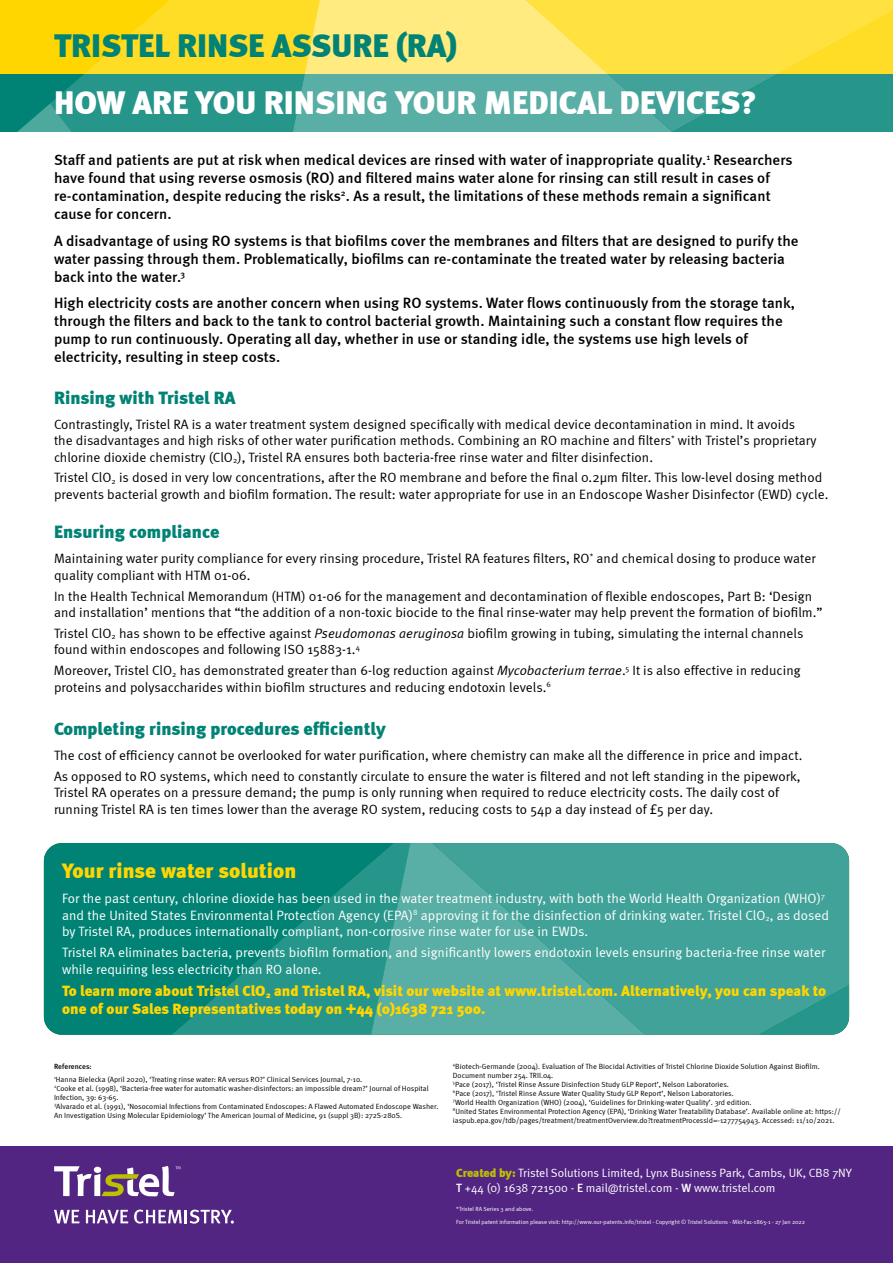
<style>
.page{position:relative;width:893px;height:1263px;background:#fff}
.page>*{position:absolute;margin:0;border:0;box-sizing:border-box;transform-origin:0 0}
.t1{font:900 33px "Meta";color:#fff}
.t2{font:900 33px "Meta";color:#008375}
.t3{font:900 21px "Meta";letter-spacing:.005em;color:#ffd600}
.t4{font:900 18px "Meta";letter-spacing:.005em;color:#008375}
.t5{font:500 15px/18px "Meta";letter-spacing:.005em;color:#000}
.t6{font:900 15px/18px "Meta";letter-spacing:.005em;color:#ffd600}
.t7{font:13.5px/16.5px "Meta Normal";letter-spacing:.005em;color:#000}
.t8{font:13.5px/16.5px "Meta Normal";letter-spacing:.005em;color:#fff}
.t9{font:12px/15px "Meta Normal";color:#fff}
.t10{font:7.5px/9px "Meta Normal";letter-spacing:.005em;color:#000}
.t11{font:500 7.5px "Meta";color:#000}
.t12{font:6px "Meta Normal";color:#fff}
.s1{font-style:italic}
.s2{font-family:"Meta";font-weight:900;color:#bbc000}
.s3{font-family:"Meta";font-weight:500}
.s4{font-family:"Meta Pro"}
</style>
<div class="page">
<svg style="left:0;top:0;width:893px;height:132px;background:#a8c466"></svg>
<div style="left:44px;top:843px;width:111px;height:192px;background:#008375"></div>
<svg style="left:155px;top:843px;width:257px;height:192px;background:#178e81"></svg>
<svg style="left:420px;top:843px;width:429px;height:192px;background:#48a59c"></svg>
<svg style="left:688px;top:962px;width:161px;height:73px;background:#3ca095"></svg>
<div style="left:0;top:1146px;width:893px;height:117px;background:#522583"></div>
<svg style="left:54px;top:1210px;width:25px;height:13px"></svg>
<svg style="left:86px;top:1210px;width:42px;height:13px"></svg>
<svg style="left:134px;top:1209px;width:100px;height:14px"></svg>
<svg style="left:54px;top:1166px;width:126px;height:30px"></svg>
<h1 class="t2" style="left:54px;top:26px;width:405px">TRISTEL RINSE ASSURE (RA)</h1>
<h1 class="t1" style="left:54px;top:83px;width:704px">HOW ARE YOU RINSING YOUR MEDICAL DEVICES?</h1>
<p class="t5" style="left:54px;top:151px;width:740px">Staff and patients are put at risk when medical devices are rinsed with water of inappropriate quality.<sup>1</sup> Researchers have found that using reverse osmosis (RO) and filtered mains water alone for rinsing can still result in cases of re-contamination, despite reducing the risks<sup>2</sup>. As a result, the limitations of these methods remain a significant cause for concern.</p>
<p class="t5" style="left:54px;top:231px;width:746px">A disadvantage of using RO systems is that biofilms cover the membranes and filters that are designed to purify the water passing through them. Problematically, biofilms can re-contaminate the treated water by releasing bacteria back into the water.<sup>3</sup></p>
<p class="t5" style="left:54px;top:294px;width:742px">High electricity costs are another concern when using RO systems. Water flows continuously from the storage tank, through the filters and back to the tank to control bacterial growth. Maintaining such a constant flow requires the pump to run continuously. Operating all day, whether in use or standing idle, the systems use high levels of electricity, resulting in steep costs.</p>
<h3 class="t4" style="left:54px;top:386px;width:183px">Rinsing with Tristel RA</h3>
<p class="t7" style="left:54px;top:415px;width:764px">Contrastingly, Tristel RA is a water treatment system designed specifically with medical device decontamination in mind. It avoids the disadvantages and high risks of other water purification methods. Combining an RO machine and filters<sup>*</sup> with Tristel’s proprietary chlorine dioxide chemistry (ClO<sub>2</sub>), Tristel RA ensures both bacteria-free rinse water and filter disinfection.</p>
<p class="t7" style="left:54px;top:469px;width:776px">Tristel ClO<sub>2</sub> is dosed in very low concentrations, after the RO membrane and before the final 0.2µm filter. This low-level dosing method prevents bacterial growth and biofilm formation. The result: water appropriate for use in an Endoscope Washer Disinfector (EWD) cycle.</p>
<h3 class="t4" style="left:54px;top:521px;width:167px">Ensuring compliance</h3>
<p class="t7" style="left:54px;top:550px;width:763px">Maintaining water purity compliance for every rinsing procedure, Tristel RA features filters, RO<sup>*</sup> and chemical dosing to produce water quality compliant with HTM 01-06.</p>
<p class="t7" style="left:54px;top:587px;width:770px">In the Health Technical Memorandum (HTM) 01-06 for the management and decontamination of flexible endoscopes, Part B: ‘Design and installation’ mentions that “the addition of a non-toxic biocide to the final rinse-water may help prevent the formation of biofilm.”</p>
<p class="t7" style="left:54px;top:625px;width:751px">Tristel ClO<sub>2</sub> has shown to be effective against <span class="s1">Pseudomonas aeruginosa</span> biofilm growing in tubing, simulating the internal channels found within endoscopes and following ISO 15883-1.<sup>4</sup></p>
<p class="t7" style="left:54px;top:662px;width:748px">Moreover, Tristel ClO<sub>2</sub> has demonstrated greater than 6-log reduction against <span class="s1">Mycobacterium terrae</span>.<sup>5</sup> It is also effective in reducing proteins and polysaccharides within biofilm structures and reducing endotoxin levels.<sup>6</sup></p>
<h3 class="t4" style="left:54px;top:718px;width:333px">Completing rinsing procedures efficiently</h3>
<p class="t7" style="left:54px;top:745px;width:750px;line-height:20.7px">The cost of efficiency cannot be overlooked for water purification, where chemistry can make all the difference in price and impact.<br>As opposed to RO systems, which need to constantly circulate to ensure the water is filtered and not left standing in the pipework,</p>
<p class="t7" style="left:54px;top:784px;width:727px">Tristel RA operates on a pressure demand; the pump is only running when required to reduce electricity costs. The daily cost of running Tristel RA is ten times lower than the average RO system, reducing costs to 54p a day instead of £5 per day.</p>
<h2 class="t3" style="left:62px;top:858px;width:236px">Your rinse water solution</h2>
<p class="t8" style="left:62px;top:890px;width:768px">For the past century, chlorine dioxide has been used in the water treatment industry, with both the World Health Organization (WHO)<sup>7 </sup>and the United States Environmental Protection Agency (EPA)<sup>8</sup> approving it for the disinfection of drinking water. Tristel ClO<sub>2</sub>, as dosed by Tristel RA, produces internationally compliant, non-corrosive rinse water for use in EWDs.</p>
<p class="t8" style="left:62px;top:944px;width:765px">Tristel RA eliminates bacteria, prevents biofilm formation, and significantly lowers endotoxin levels ensuring bacteria-free rinse water while requiring less electricity than RO alone.</p>
<p class="t6" style="left:62px;top:981px;width:766px">To learn more about Tristel ClO<sub>2</sub> and Tristel RA, visit our website at www.tristel.com. Alternatively, you can speak to one of our Sales Representatives today on +44 (0)1638 721 500.</p>
<p class="t11" style="left:54px;top:1062px;width:39px">References:</p>
<p class="t10" style="left:54px;top:1075px;width:386px"><sup>1</sup>Hanna Bielecka (April 2020), ‘Treating rinse water: RA versus RO?’ Clinical Services Journal, 7-10.<br><sup>2</sup>Cooke et al. (1998), ‘Bacteria-free water for automatic washer-disinfectors: an impossible dream?’ Journal of Hospital Infection, 39: 63-65.<br><sup>3</sup>Alvarado et al. (1991), ‘Nosocomial Infections from Contaminated Endoscopes: A Flawed Automated Endoscope Washer.<br>An Investigation Using Molecular Epidemiology’ The American Journal of Medicine, 91 (suppl 3B): 272S-280S.</p>
<p class="t10" style="left:453px;top:1061px;width:389px"><sup>4</sup>Biotech-Germande (2004). Evaluation of The Biocidal Activities of Tristel Chlorine Dioxide Solution Against Biofilm.<br>Document number 254. TRII.04.<br><sup>5</sup>Pace (2017), ‘Tristel Rinse Assure Disinfection Study GLP Report’, Nelson Laboratories.<br><sup>6</sup>Pace (2017), ‘Tristel Rinse Assure Water Quality Study GLP Report’, Nelson Laboratories.<br><sup>7</sup>World Health Organization (WHO) (2004), ‘Guidelines for Drinking-water Quality’. 3rd edition.<br><sup>8</sup>United States Environmental Protection Agency (EPA), ‘Drinking Water Treatability Database’. Available online at: https:// iaspub.epa.gov/tdb/pages/treatment/treatmentOverview.do?treatmentProcessId=-1277754943. Accessed: 11/10/2021.</p>
<p class="t9" style="left:456px;top:1165px;width:397px"><span class="s2">Created by:</span> Tristel Solutions Limited, Lynx Business Park, Cambs, UK, CB8 7NY<br><span class="s3">T</span> +44 (0) 1638 721500 <span class="s4">-</span> <span class="s3">E</span> mail@tristel.com <span class="s4">-</span> <span class="s3">W</span> www.tristel.com</p>
<p class="t12" style="left:456px;top:1205px;width:79px">*Tristel RA Series 3 and above.</p>
<p class="t12" style="left:456px;top:1218px;width:350px">For Tristel patent information please visit: http://www.our-patents.info/tristel - Copyright © Tristel Solutions - Mkt-Fac-1865-1 - 27 Jan 2022</p>
</div>
